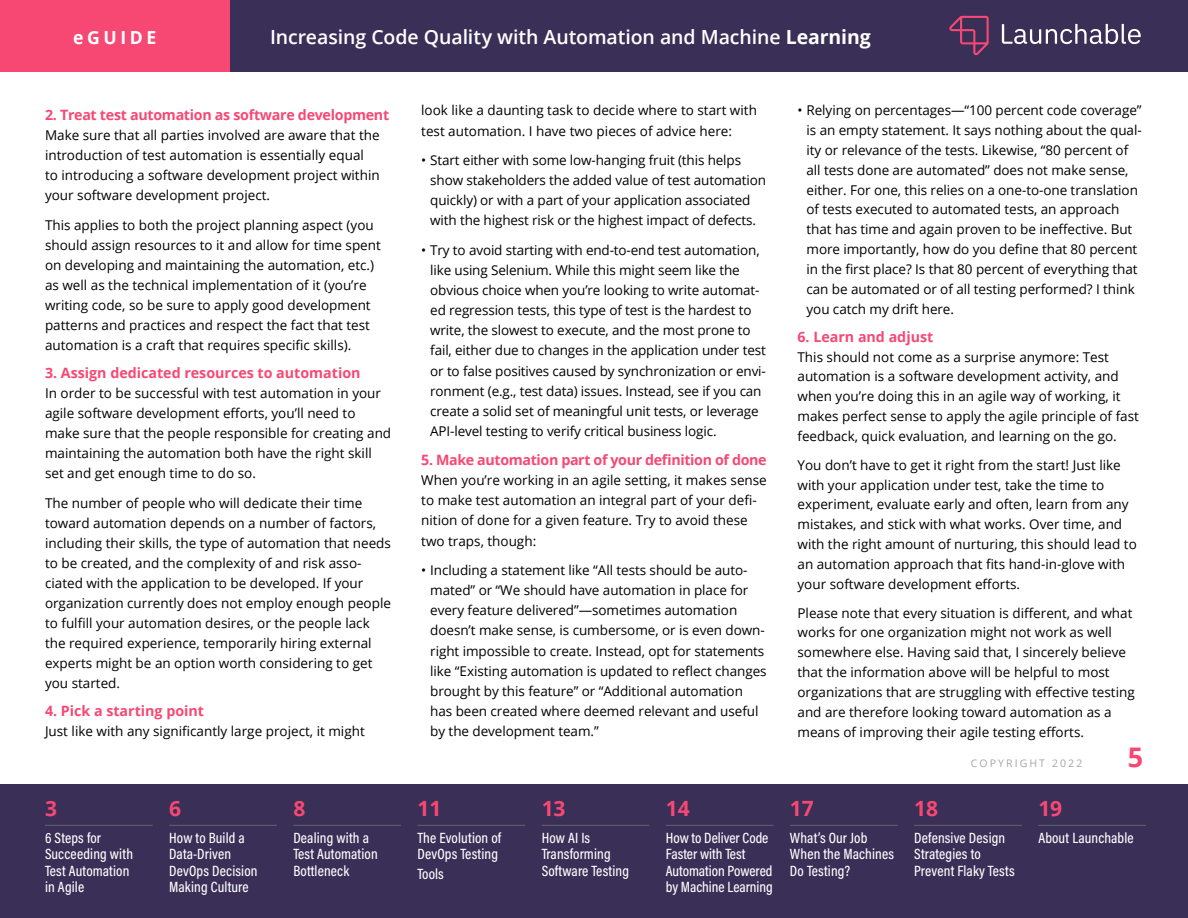
<style>
.page{position:relative;width:1188px;height:918px;background:#fff}
.page>*{position:absolute;margin:0;border:0;box-sizing:border-box;transform-origin:0 0}
.t1{font:700 27px "Open Sans";color:#f74874}
.t2{font:700 21px "Open Sans";color:#f74874}
.t3{font:600 19.5px "Open Sans";letter-spacing:-.005em;color:#fff}
.t4{font:700 18px "Open Sans";letter-spacing:.2em;color:#fff}
.t5{font:15px/16.5px "Acumin Variable Concept";letter-spacing:.01em;color:#fff}
.t6{font:700 14.25px "Open Sans";letter-spacing:-.02em;color:#f74874}
.t7{font:700 14.25px "Open Sans";color:#f74874}
.t8{font:13.5px/19.8px "Open Sans";color:#000}
.t9{font:10.5px "Open Sans";letter-spacing:.2em;color:#a6a6a6}
.s1{font-weight:700}
</style>
<div class="page">
<div style="left:0;top:0;width:1188px;height:71px;background:#3a2f57"></div>
<div style="left:0;top:0;width:230px;height:71px;background:#f74874"></div>
<div style="left:0;top:784px;width:1188px;height:134px;background:#3a2f57"></div>
<hr style="left:45px;top:825px;width:108px;height:1px;background:#666">
<hr style="left:169px;top:825px;width:108px;height:1px;background:#666">
<hr style="left:293px;top:825px;width:108px;height:1px;background:#666">
<hr style="left:417px;top:825px;width:108px;height:1px;background:#666">
<hr style="left:542px;top:825px;width:107px;height:1px;background:#666">
<hr style="left:666px;top:825px;width:108px;height:1px;background:#666">
<hr style="left:790px;top:825px;width:108px;height:1px;background:#666">
<hr style="left:914px;top:825px;width:108px;height:1px;background:#666">
<hr style="left:1038px;top:825px;width:108px;height:1px;background:#666">
<svg style="left:1002px;top:24px;width:139px;height:20px"></svg>
<svg style="left:949px;top:16px;width:40px;height:40px"></svg>
<h3 class="t4" style="left:73px;top:25px;width:84px">eGUIDE</h3>
<h3 class="t3" style="left:270px;top:23px;width:602px">Increasing Code Quality with Automation and Machine <span class="s1">Learning</span></h3>
<p class="t6" style="left:45px;top:105px;width:346px">2. Treat test automation as software development</p>
<p class="t8" style="left:45px;top:125px;width:336px">Make sure that all parties involved are aware that the introduction of test automation is essentially equal to introducing a software development project within your software development project.</p>
<p class="t8" style="left:45px;top:214px;width:337px">This applies to both the project planning aspect (you should assign resources to it and allow for time spent on developing and maintaining the automation, etc.) as well as the technical implementation of it (you’re writing code, so be sure to apply good development patterns and practices and respect the fact that test automation is a craft that requires specific skills).</p>
<p class="t7" style="left:45px;top:363px;width:317px">3. Assign dedicated resources to automation</p>
<p class="t8" style="left:45px;top:383px;width:348px">In order to be successful with test automation in your agile software development efforts, you’ll need to make sure that the people responsible for creating and maintaining the automation both have the right skill set and get enough time to do so.</p>
<p class="t8" style="left:45px;top:492px;width:348px">The number of people who will dedicate their time toward automation depends on a number of factors, including their skills, the type of automation that needs to be created, and the complexity of and risk asso&shy;ciated with the application to be developed. If your organization currently does not employ enough people to fulfill your automation desires, or the people lack the required experience, temporarily hiring external experts might be an option worth considering to get you started.</p>
<p class="t7" style="left:45px;top:701px;width:161px">4. Pick a starting point</p>
<p class="t8" style="left:45px;top:721px;width:321px">Just like with any significantly large project, it might</p>
<h2 class="t2" style="left:45px;top:793px;width:13px">3</h2>
<p class="t5" style="left:45px;top:829px;width:90px">6 Steps for<br>Succeeding with<br>Test Automation in Agile</p>
<h2 class="t2" style="left:169px;top:793px;width:13px">6</h2>
<p class="t5" style="left:169px;top:829px;width:90px">How to Build a<br>Data-Driven<br>DevOps Decision<br>Making Culture</p>
<h2 class="t2" style="left:293px;top:793px;width:13px">8</h2>
<p class="t5" style="left:293px;top:829px;width:86px">Dealing with a<br>Test Automation<br>Bottleneck</p>
<p class="t8" style="left:421px;top:100px;width:337px;line-height:20.2px">look like a daunting task to decide where to start with test automation. I have two pieces of advice here:</p>
<p class="t8" style="left:430px;top:149px;width:337px;line-height:20.2px;text-indent:-9px">• Start either with some low-hanging fruit (this helps show stakeholders the added value of test automation quickly) or with a part of your application associated with the highest risk or the highest impact of defects.</p>
<p class="t8" style="left:430px;top:239px;width:337px;line-height:20.2px;text-indent:-9px">• Try to avoid starting with end-to-end test automation, like using Selenium. While this might seem like the obvious choice when you’re looking to write automat&shy;ed regression tests, this type of test is the hardest to write, the slowest to execute, and the most prone to fail, either due to changes in the application under test or to false positives caused by synchronization or envi&shy;ronment (e.g., test data) issues. Instead, see if you can create a solid set of meaningful unit tests, or leverage API-level testing to verify critical business logic.</p>
<p class="t6" style="left:421px;top:450px;width:347px">5. Make automation part of your definition of done</p>
<p class="t8" style="left:421px;top:470px;width:347px;line-height:20.2px">When you’re working in an agile setting, it makes sense to make test automation an integral part of your defi&shy;nition of done for a given feature. Try to avoid these two traps, though:</p>
<p class="t8" style="left:430px;top:559px;width:338px;line-height:20.2px;text-indent:-9px">• Including a statement like “All tests should be auto&shy;mated” or “We should have automation in place for every feature delivered”—sometimes automation doesn’t make sense, is cumbersome, or is even down&shy;right impossible to create. Instead, opt for statements like “Existing automation is updated to reflect changes brought by this feature” or “Additional automation has been created where deemed relevant and useful by the development team.”</p>
<h2 class="t2" style="left:417px;top:793px;width:25px">11</h2>
<p class="t5" style="left:417px;top:829px;width:85px">The Evolution of<br>DevOps Testing</p>
<p class="t5" style="left:417px;top:865px;width:28px">Tools</p>
<h2 class="t2" style="left:542px;top:793px;width:25px">13</h2>
<p class="t5" style="left:542px;top:829px;width:89px">How AI Is<br>Transforming<br>Software Testing</p>
<h2 class="t2" style="left:666px;top:793px;width:25px">14</h2>
<p class="t5" style="left:666px;top:829px;width:108px">How to Deliver Code<br>Faster with Test<br>Automation Powered by Machine Learning</p>
<p class="t8" style="left:807px;top:100px;width:337px;text-indent:-9px">• Relying on percentages—“100 percent code coverage” is an empty statement. It says nothing about the qual&shy;ity or relevance of the tests. Likewise, “80 percent of all tests done are automated” does not make sense, either. For one, this relies on a one-to-one translation of tests executed to automated tests, an approach that has time and again proven to be ineffective. But more importantly, how do you define that 80 percent in the first place? Is that 80 percent of everything that can be automated or of all testing performed? I think you catch my drift here.</p>
<p class="t7" style="left:797px;top:326px;width:137px">6. Learn and adjust</p>
<p class="t8" style="left:797px;top:346px;width:343px">This should not come as a surprise anymore: Test automation is a software development activity, and when you’re doing this in an agile way of working, it makes perfect sense to apply the agile principle of fast feedback, quick evaluation, and learning on the go.</p>
<p class="t8" style="left:797px;top:455px;width:341px">You don’t have to get it right from the start! Just like with your application under test, take the time to experiment, evaluate early and often, learn from any mistakes, and stick with what works. Over time, and with the right amount of nurturing, this should lead to an automation approach that fits hand-in-glove with your software development efforts.</p>
<p class="t8" style="left:797px;top:602px;width:339px">Please note that every situation is different, and what works for one organization might not work as well somewhere else. Having said that, I sincerely believe that the information above will be helpful to most organizations that are struggling with effective testing and are therefore looking toward automation as a means of improving their agile testing efforts.</p>
<h1 class="t1" style="left:1128px;top:738px;width:17px">5</h1>
<p class="t9" style="left:971px;top:756px;width:113px">COPYRIGHT 2022</p>
<h2 class="t2" style="left:790px;top:793px;width:25px">17</h2>
<p class="t5" style="left:790px;top:829px;width:106px">What’s Our Job<br>When the Machines<br>Do Testing?</p>
<h2 class="t2" style="left:914px;top:793px;width:25px">18</h2>
<p class="t5" style="left:914px;top:829px;width:102px">Defensive Design<br>Strategies to<br>Prevent Flaky Tests</p>
<h2 class="t2" style="left:1038px;top:793px;width:25px">19</h2>
<p class="t5" style="left:1038px;top:829px;width:97px">About Launchable</p>
</div>
